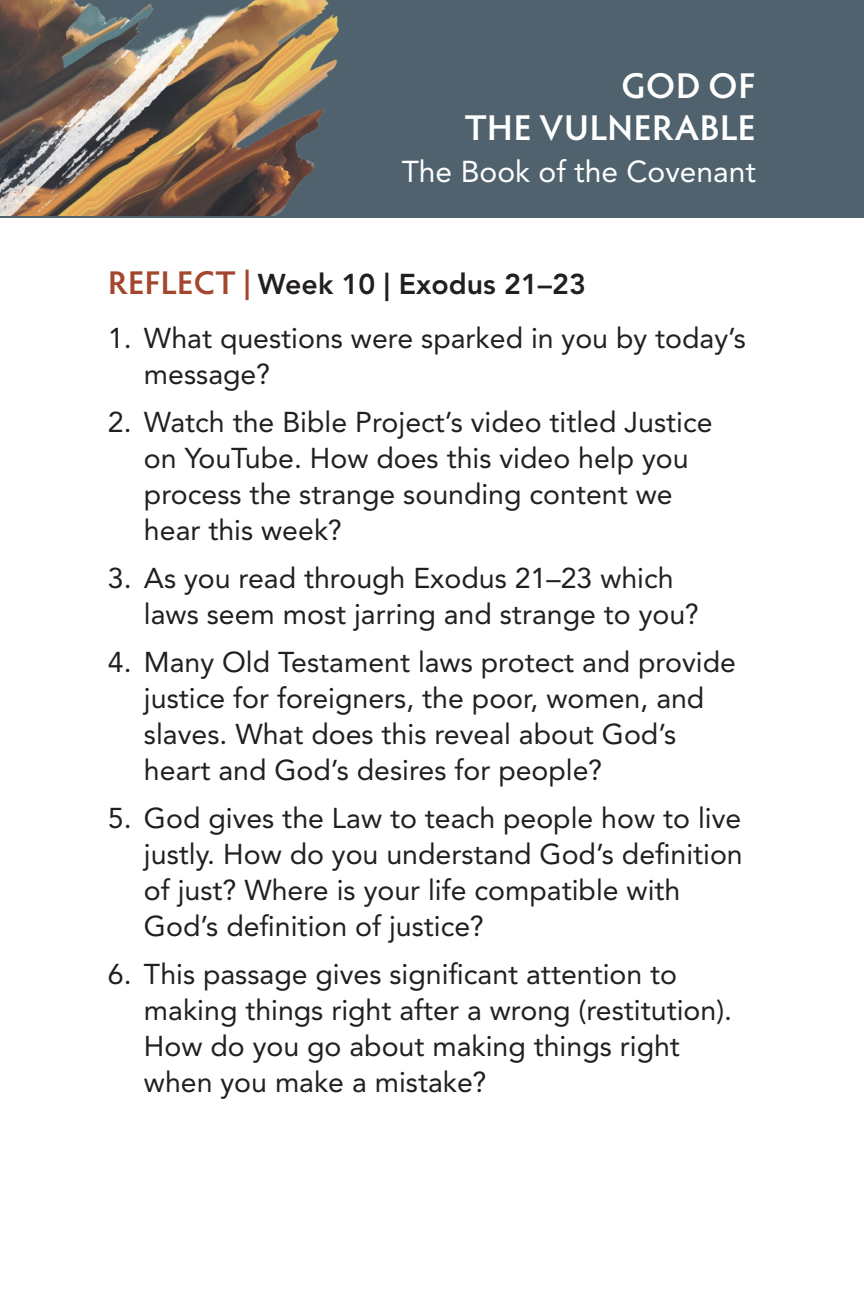
<style>
.page{position:relative;width:864px;height:1296px;background:#fff}
.page>*{position:absolute;margin:0;border:0;box-sizing:border-box;transform-origin:0 0}
.t1{font:600 36px/42px "Hypatia Sans Pro";letter-spacing:.015em;color:#fff;text-align:right}
.t2{font:30px "Avenir LT Std";color:#fff}
.t3{font:28.5px/36px "Avenir LT Std";color:#231f20}
.t4{font:800 28.5px "Avenir LT Std";color:#231f20}
.s1{font-family:"Hypatia Sans Pro";font-weight:600;font-size:33px;color:#a3462d}
</style>
<div class="page">
<div style="left:0;top:0;width:864px;height:217px;background:#4f626d"></div>
<img style="left:0;top:0;width:339px;height:216px">
<p class="t1" style="left:464px;top:64px;width:293px">GOD OF<br>THE VULNERABLE</p>
<p class="t2" style="left:402px;top:155px;width:356px">The Book of the Covenant</p>
<p class="t4" style="left:108px;top:267px;width:479px"><span class="s1">REFLECT |</span> Week 10 | Exodus 21–23</p>
<p class="t3" style="left:144px;top:321px;width:604px;text-indent:-36px">1. What questions were sparked in you by today’s message?</p>
<p class="t3" style="left:144px;top:405px;width:570px;text-indent:-36px">2. Watch the Bible Project’s video titled Justice on YouTube. How does this video help you process the strange sounding content we hear this week?</p>
<p class="t3" style="left:144px;top:561px;width:557px;text-indent:-36px">3. As you read through Exodus 21–23 which laws seem most jarring and strange to you?</p>
<p class="t3" style="left:144px;top:645px;width:593px;text-indent:-36px">4. Many Old Testament laws protect and provide justice for foreigners, the poor, women, and slaves. What does this reveal about God’s heart and God’s desires for people?</p>
<p class="t3" style="left:144px;top:801px;width:600px;text-indent:-36px">5. God gives the Law to teach people how to live justly. How do you understand God’s definition of just? Where is your life compatible with God’s definition of justice?</p>
<p class="t3" style="left:144px;top:956px;width:590px;text-indent:-36px">6. This passage gives significant attention to making things right after a wrong (restitution).<br>How do you go about making things right when you make a mistake?</p>
</div>
